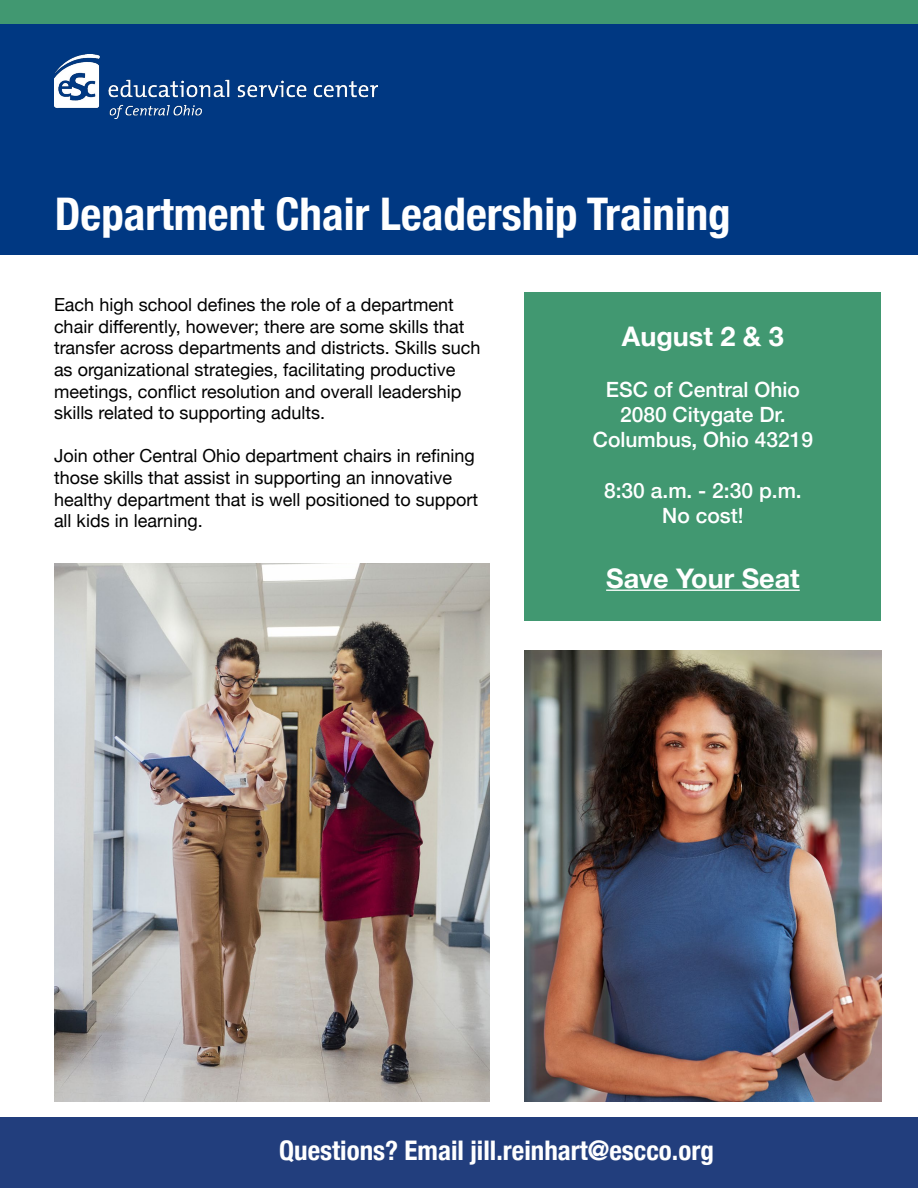
<style>
.page{position:relative;width:918px;height:1188px;background:#fff}
.page>*{position:absolute;margin:0;border:0;box-sizing:border-box;transform-origin:0 0}
.t1{font:700 condensed 45px "Helvetica Neue";color:#fff}
.t2{font:700 condensed 27px "Helvetica Neue";color:#fff}
.t3{font:700 27px "Helvetica Neue";color:#fff}
.t4{font:500 21px "Helvetica Neue";color:#fff}
.t5{font:18px/21.6px "Helvetica Neue";color:#000}
</style>
<div class="page">
<div style="left:525px;top:293px;width:356px;height:328px;background:#419871"></div>
<div style="left:0;top:0;width:918px;height:255px;background:#003882"></div>
<div style="left:0;top:0;width:918px;height:24px;background:#419871"></div>
<img style="left:54px;top:54px;width:324px;height:64px">
<hr style="left:606px;top:590px;width:194px;height:1px;background:#fff">
<div style="left:0;top:1118px;width:918px;height:70px;background:#223e7d"></div>
<img style="left:525px;top:650px;width:356px;height:452px">
<img style="left:55px;top:564px;width:434px;height:538px">
<p class="t1" style="left:55px;top:176px;width:678px">Department Chair Leadership Training</p>
<p class="t5" style="left:54px;top:295px;width:428px">Each high school defines the role of a department chair differently, however; there are some skills that transfer across departments and districts. Skills such as organizational strategies, facilitating productive meetings, conflict resolution and overall leadership skills related to supporting adults.</p>
<p class="t5" style="left:54px;top:446px;width:426px">Join other Central Ohio department chairs in refining those skills that assist in supporting an innovative healthy department that is well positioned to support all kids in learning.</p>
<p class="t3" style="left:622px;top:316px;width:164px">August 2 &amp; 3</p>
<p class="t4" style="left:606px;top:372px;width:196px">ESC of Central Ohio</p>
<p class="t4" style="left:620px;top:398px;width:167px">2080 Citygate Dr.</p>
<p class="t4" style="left:593px;top:423px;width:222px">Columbus, Ohio 43219</p>
<p class="t4" style="left:604px;top:473px;width:199px">8:30 a.m. - 2:30 p.m.</p>
<p class="t4" style="left:662px;top:498px;width:83px">No cost!</p>
<p class="t3" style="left:606px;top:557px;width:195px">Save Your Seat</p>
<p class="t2" style="left:279px;top:1128px;width:436px">Questions? Email jill.reinhart@escco.org</p>
</div>
